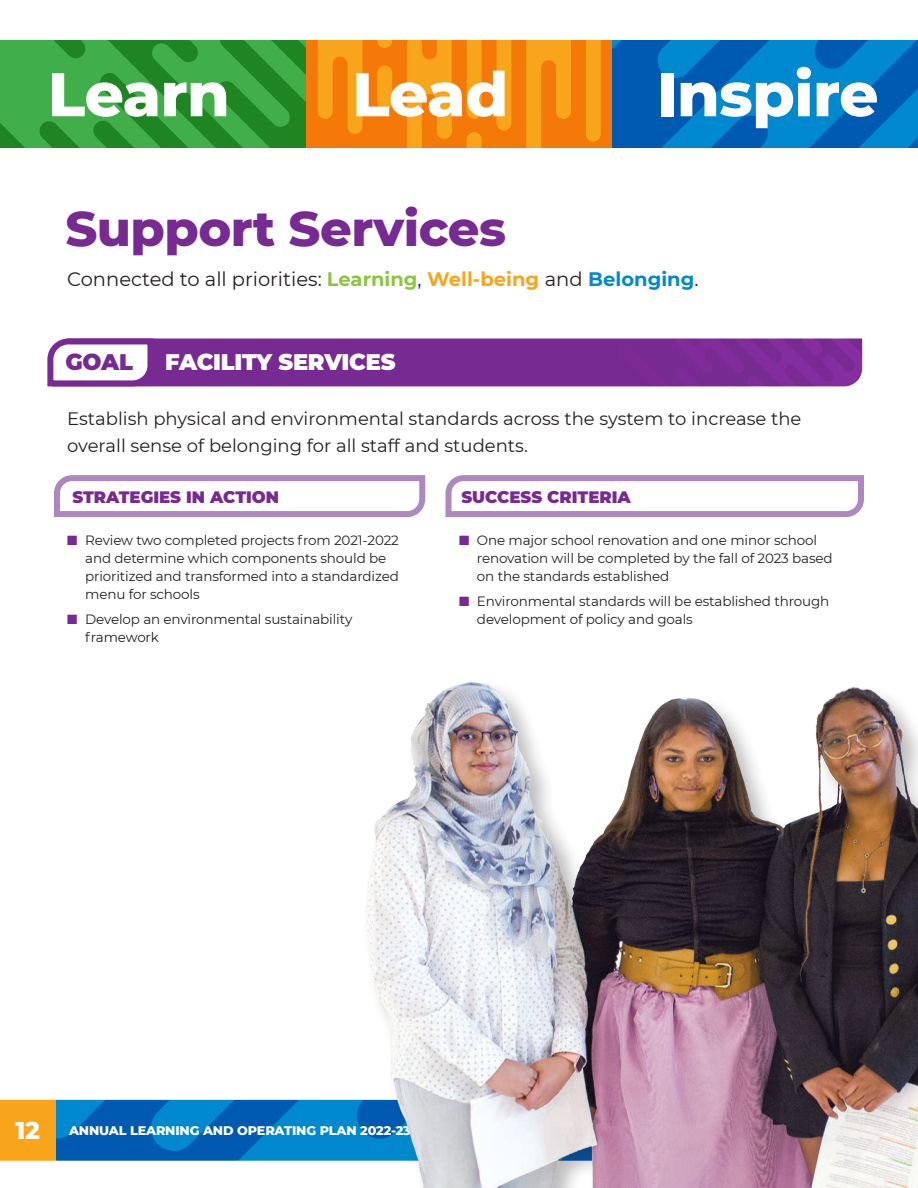
<style>
.page{position:relative;width:918px;height:1188px;background:#fff}
.page>*{position:absolute;margin:0;border:0;box-sizing:border-box;transform-origin:0 0}
.t1{font:800 61.5px "Montserrat";letter-spacing:-.01em;color:#fff}
.t2{font:800 49.5px "Montserrat";letter-spacing:-.01em;color:#772a91}
.t3{font:900 22.5px "Montserrat";letter-spacing:-.01em;color:#fff}
.t4{font:900 22.5px "Montserrat";color:#772a91}
.t5{font:19.5px "Montserrat";color:#231f20}
.t6{font:18px/27px "Montserrat";color:#231f20}
.t7{font:900 16.5px "Montserrat";color:#772a91}
.t8{font:13.5px/18px "Montserrat";letter-spacing:-.01em;color:#231f20}
.t9{font:800 12.75px "Montserrat";letter-spacing:-.01em;color:#fff}
.s1{font-weight:700;color:#8bc63e}
.s2{font-weight:700;color:#f9a51b}
.s3{font-weight:700;color:#0089cf}
.s4{color:#772a91}
.s5{font-size:24.75px}
</style>
<div class="page">
<svg style="left:56px;top:1100px;width:97px;height:61px;background:#0164b8"></svg>
<svg style="left:153px;top:1100px;width:201px;height:61px;background:#0178c4"></svg>
<div style="left:0;top:1100px;width:56px;height:61px;background:#f9a51b"></div>
<div style="left:612px;top:40px;width:47px;height:108px;background:#005ab2"></div>
<svg style="left:659px;top:40px;width:259px;height:108px;background:#0075c3"></svg>
<svg style="left:0;top:40px;width:612px;height:108px;background:#949525"></svg>
<img style="left:354px;top:681px;width:564px;height:507px">
<svg style="left:54px;top:475px;width:372px;height:42px"></svg>
<svg style="left:445px;top:475px;width:419px;height:42px"></svg>
<svg style="left:47px;top:338px;width:815px;height:49px;background:#86419e"></svg>
<h1 class="t1" style="left:48px;top:49px;width:184px">Learn</h1>
<h1 class="t1" style="left:352px;top:49px;width:158px">Lead</h1>
<h1 class="t1" style="left:657px;top:49px;width:223px">Inspire</h1>
<h2 class="t2" style="left:65px;top:192px;width:442px">Support Services</h2>
<h3 class="t5" style="left:67px;top:266px;width:633px">Connected to all priorities: <span class="s1">Learning</span>, <span class="s2">Well-being</span> and <span class="s3">Belonging</span>.</h3>
<h3 class="t4" style="left:65px;top:346px;width:69px">GOAL</h3>
<h3 class="t3" style="left:165px;top:346px;width:232px">FACILITY SERVICES</h3>
<h3 class="t6" style="left:67px;top:404px;width:736px">Establish physical and environmental standards across the system to increase the overall sense of belonging for all staff and students.</h3>
<p class="t7" style="left:72px;top:485px;width:208px">STRATEGIES IN ACTION</p>
<p class="t7" style="left:461px;top:485px;width:171px">SUCCESS CRITERIA</p>
<p class="t8" style="left:85px;top:531px;width:315px;text-indent:-18px"><span class="s4">■</span> Review two completed projects from 2021-2022 and determine which components should be prioritized and transformed into a standardized menu for schools</p>
<p class="t8" style="left:85px;top:609px;width:269px;text-indent:-18px"><span class="s4">■</span> Develop an environmental sustainability framework</p>
<p class="t8" style="left:477px;top:531px;width:357px;text-indent:-18px"><span class="s4">■</span> One major school renovation and one minor school renovation will be completed by the fall of 2023 based on the standards established</p>
<p class="t8" style="left:477px;top:591px;width:354px;text-indent:-18px"><span class="s4">■</span> Environmental standards will be established through development of policy and goals</p>
<p class="t9" style="left:15px;top:1121px;width:397px"><span class="s5">12</span> ANNUAL LEARNING AND OPERATING PLAN 2022-23</p>
</div>
